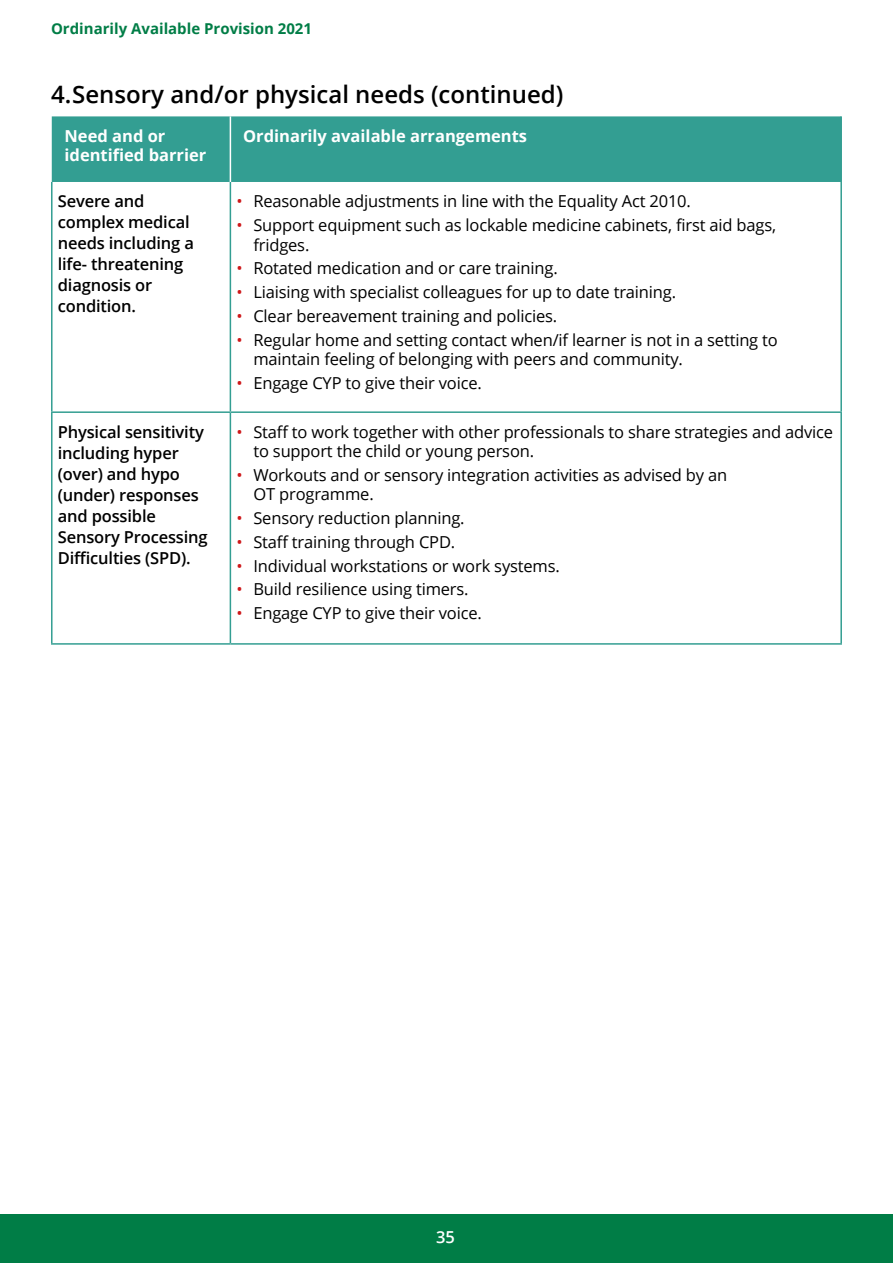
<style>
.page{position:relative;width:893px;height:1263px;background:#fff}
.page>*{position:absolute;margin:0;border:0;box-sizing:border-box;transform-origin:0 0}
.H4_sub_heads{font:600 24px "Open Sans";color:#000}
.t1{font:16.5px/19.5px "Open Sans";letter-spacing:-.01em;color:#000}
.Table_text{font:600 16.5px/21px "Open Sans";letter-spacing:-.01em;color:#000}
.Table_sub_header{font:700 16.5px/19.5px "Open Sans";color:#fff}
.t2{font:600 16.5px "Open Sans";color:#fff}
.t3{font:700 15px "Open Sans";color:#007d46}
.s1{color:#cd1719}
</style>
<div class="page">
<div style="left:0;top:1214px;width:893px;height:49px;background:#007d46"></div>
<div style="left:52px;top:116px;width:788px;height:66px;background:#339e92"></div>
<hr style="left:51px;top:182px;width:2px;height:229px;background:#339e92">
<hr style="left:230px;top:182px;width:1px;height:229px;background:#339e92">
<hr style="left:840px;top:182px;width:2px;height:229px;background:#339e92">
<hr style="left:51px;top:411px;width:179px;height:2px;background:#339e92">
<hr style="left:51px;top:413px;width:2px;height:230px;background:#339e92">
<hr style="left:230px;top:411px;width:612px;height:2px;background:#339e92">
<hr style="left:230px;top:413px;width:1px;height:230px;background:#339e92">
<hr style="left:840px;top:413px;width:2px;height:230px;background:#339e92">
<hr style="left:51px;top:643px;width:179px;height:2px;background:#339e92">
<hr style="left:230px;top:643px;width:612px;height:2px;background:#339e92">
<hr style="left:230px;top:116px;width:1px;height:66px;background:#fff">
<hr style="left:840px;top:116px;width:2px;height:66px;background:#339e92">
<p class="t3" style="left:51px;top:18px;width:263px">Ordinarily Available Provision 2021</p>
<h4 class="H4_sub_heads" style="left:51px;top:78px;width:514px">4.Sensory and/or physical needs (continued)</h4>
<p class="Table_sub_header" style="left:65px;top:126px;width:143px">Need and or identified barrier</p>
<p class="Table_sub_header" style="left:243px;top:126px;width:285px">Ordinarily available arrangements</p>
<p class="Table_text" style="left:58px;top:191px;width:138px">Severe and complex medical needs including a life- threatening diagnosis or condition.</p>
<p class="t1" style="left:236px;top:191px;width:456px"><span class="s1">•</span> Reasonable adjustments in line with the Equality Act 2010.</p>
<p class="t1" style="left:253px;top:215px;width:524px;text-indent:-17px"><span class="s1">•</span> Support equipment such as lockable medicine cabinets, first aid bags, fridges.</p>
<p class="t1" style="left:236px;top:258px;width:323px"><span class="s1">•</span> Rotated medication and or care training.</p>
<p class="t1" style="left:236px;top:282px;width:441px"><span class="s1">•</span> Liaising with specialist colleagues for up to date training.</p>
<p class="t1" style="left:236px;top:306px;width:322px"><span class="s1">•</span> Clear bereavement training and policies.</p>
<p class="t1" style="left:253px;top:329px;width:526px;text-indent:-17px"><span class="s1">•</span> Regular home and setting contact when/if learner is not in a setting to maintain feeling of belonging with peers and community.</p>
<p class="t1" style="left:236px;top:373px;width:247px"><span class="s1">•</span> Engage CYP to give their voice.</p>
<p class="Table_text" style="left:58px;top:421px;width:151px">Physical sensitivity including hyper (over) and hypo (under) responses and possible<br>Sensory Processing<br>Difficulties (SPD).</p>
<p class="t1" style="left:253px;top:421px;width:581px;text-indent:-17px"><span class="s1">•</span> Staff to work together with other professionals to share strategies and advice to support the child or young person.</p>
<p class="t1" style="left:253px;top:465px;width:475px;text-indent:-17px"><span class="s1">•</span> Workouts and or sensory integration activities as advised by an<br>OT programme.</p>
<p class="t1" style="left:236px;top:508px;width:230px"><span class="s1">•</span> Sensory reduction planning.</p>
<p class="t1" style="left:236px;top:532px;width:220px"><span class="s1">•</span> Staff training through CPD.</p>
<p class="t1" style="left:236px;top:555px;width:325px"><span class="s1">•</span> Individual workstations or work systems.</p>
<p class="t1" style="left:236px;top:579px;width:234px"><span class="s1">•</span> Build resilience using timers.</p>
<p class="t1" style="left:236px;top:603px;width:247px"><span class="s1">•</span> Engage CYP to give their voice.</p>
<p class="t2" style="left:436px;top:1225px;width:20px">35</p>
</div>
